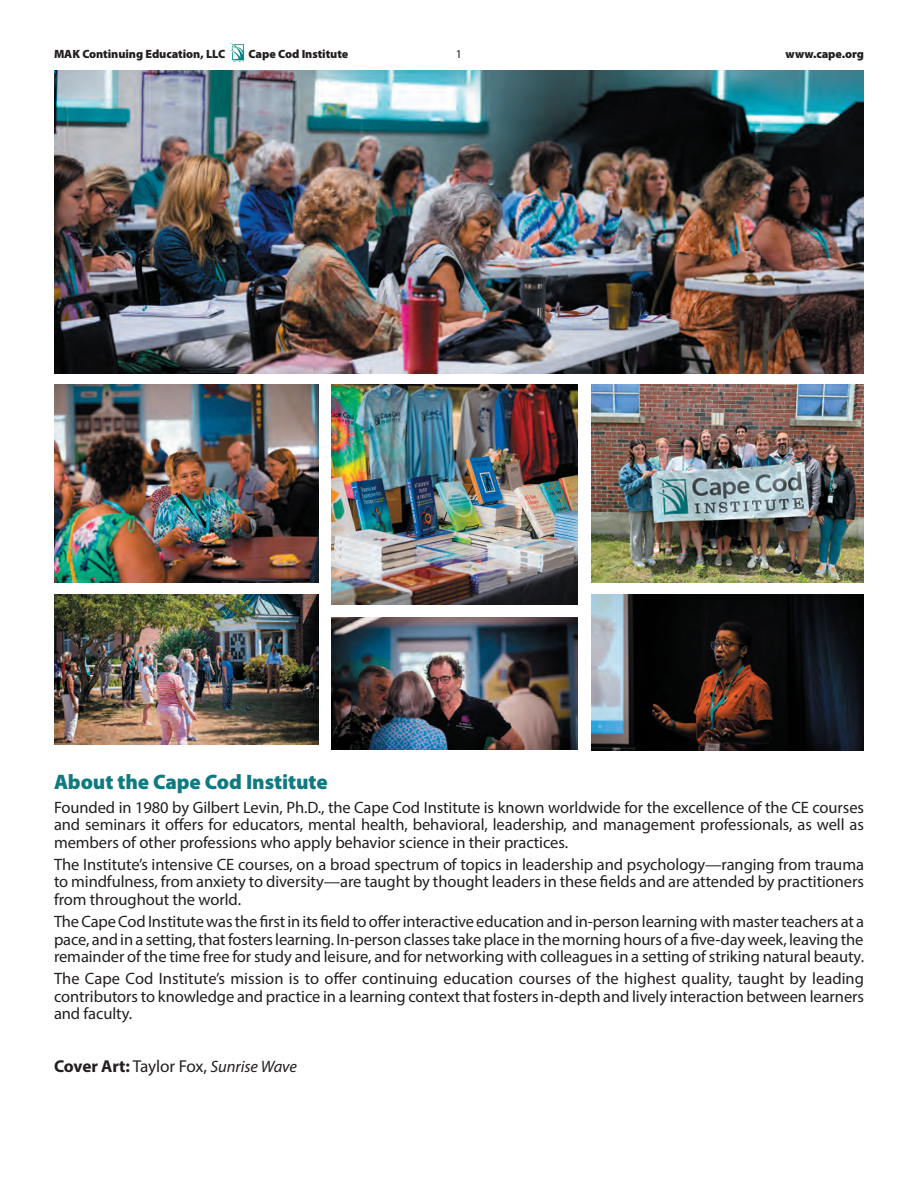
<style>
.page{position:relative;width:918px;height:1188px;background:#fff}
.page>*{position:absolute;margin:0;border:0;box-sizing:border-box;transform-origin:0 0}
.t1{font:900 21px "Myriad Pro";letter-spacing:-.005em;color:#107a81}
.t2{font:16.5px/17.2px "Myriad Pro";letter-spacing:-.005em;color:#231f20;text-align:justify}
.t3{font:italic 16.5px "Myriad Pro";letter-spacing:-.005em;color:#231f20}
.t4{font:900 12px "Myriad Pro";letter-spacing:-.005em;color:#231f20}
.t5{font:12px "Myriad Pro";color:#231f20}
.s1{font-weight:700;font-style:normal;font-size:17.25px}
.s2{font-style:normal;font-size:17.25px}
</style>
<div class="page">
<img style="left:230px;top:44px;width:15px;height:17px">
<img style="left:332px;top:617px;width:246px;height:132px">
<img style="left:54px;top:594px;width:264px;height:151px">
<img style="left:591px;top:594px;width:273px;height:156px">
<img style="left:332px;top:384px;width:246px;height:221px">
<img style="left:54px;top:384px;width:264px;height:199px">
<img style="left:54px;top:70px;width:810px;height:303px">
<img style="left:591px;top:384px;width:273px;height:199px">
<p class="t4" style="left:54px;top:46px;width:173px">MAK Continuing Education, LLC</p>
<p class="t4" style="left:249px;top:46px;width:101px">Cape Cod Institute</p>
<p class="t5" style="left:456px;top:47px;width:8px">1</p>
<p class="t4" style="left:786px;top:46px;width:80px">www.cape.org</p>
<p class="t1" style="left:54px;top:768px;width:275px">About the Cape Cod Institute</p>
<p class="t2" style="left:54px;top:799px;width:812px">Founded in 1980 by Gilbert Levin, Ph.D., the Cape Cod Institute is known worldwide for the excellence of the CE courses and seminars it offers for educators, mental health, behavioral, leadership, and management professionals, as well as members of other professions who apply behavior science in their practices.</p>
<p class="t2" style="left:54px;top:856px;width:811px">The Institute’s intensive CE courses, on a broad spectrum of topics in leadership and psychology—ranging from trauma to mindfulness, from anxiety to diversity—are taught by thought leaders in these fields and are attended by practitioners from throughout the world.</p>
<p class="t2" style="left:54px;top:913px;width:812px">The Cape Cod Institute was the first in its field to offer interactive education and in-person learning with master teachers at a pace, and in a setting, that fosters learning. In-person classes take place in the morning hours of a five-day week, leaving the remainder of the time free for study and leisure, and for networking with colleagues in a setting of striking natural beauty.</p>
<p class="t2" style="left:54px;top:970px;width:812px">The Cape Cod Institute’s mission is to offer continuing education courses of the highest quality, taught by leading contributors to knowledge and practice in a learning context that fosters in-depth and lively interaction between learners and faculty.</p>
<p class="t3" style="left:54px;top:1056px;width:245px"><span class="s1">Cover Art:</span> <span class="s2">Taylor Fox,</span> Sunrise Wave</p>
</div>
